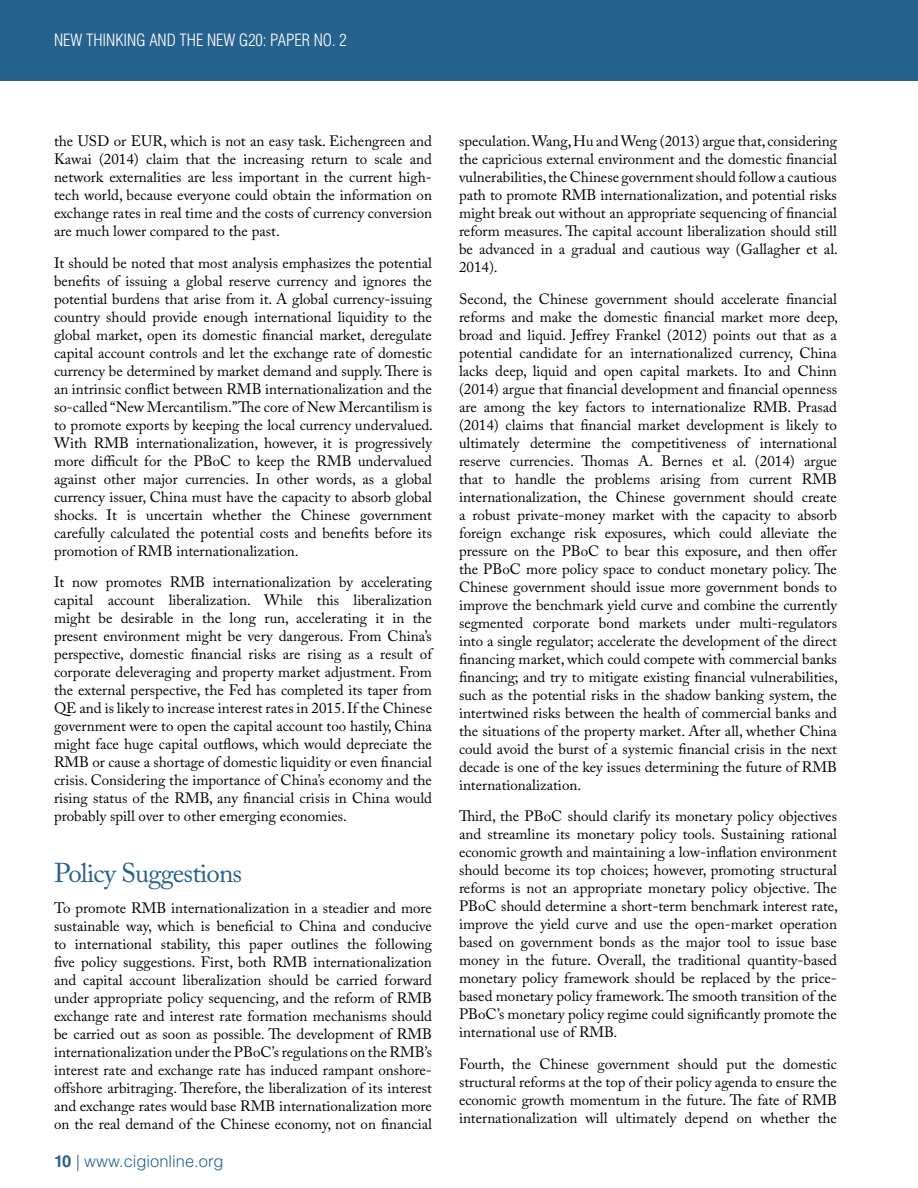
<style>
.page{position:relative;width:918px;height:1188px;background:#fff}
.page>*{position:absolute;margin:0;border:0;box-sizing:border-box;transform-origin:0 0}
.t1{font:27px "Adobe Caslon Pro";letter-spacing:-.03em;color:#27628e}
.t2{font:300 condensed 16.5px "Helvetica LT Std";color:#fff}
.t3{font:300 16.5px "Helvetica LT Std";color:#27628e}
.t4{font:15px/18px "Adobe Caslon Pro";color:#000;text-align:justify}
.s1{font-weight:700}
</style>
<div class="page">
<div style="left:0;top:0;width:918px;height:81px;background:#27628e"></div>
<p class="t2" style="left:54px;top:30px;width:294px">NEW THINKING AND THE NEW G20: PAPER NO. 2</p>
<p class="t4" style="left:54px;top:132px;width:380px">the USD or EUR, which is not an easy task. Eichengreen and Kawai (2014) claim that the increasing return to scale and network externalities are less important in the current high&shy;tech world, because everyone could obtain the information on exchange rates in real time and the costs of currency conversion are much lower compared to the past.</p>
<p class="t4" style="left:54px;top:253px;width:381px">It should be noted that most analysis emphasizes the potential benefits of issuing a global reserve currency and ignores the potential burdens that arise from it. A global currency-issuing country should provide enough international liquidity to the global market, open its domestic financial market, deregulate capital account controls and let the exchange rate of domestic currency be determined by market demand and supply. There is an intrinsic conflict between RMB internationalization and the so-called “New Mercantilism.” The core of New Mercantilism is to promote exports by keeping the local currency undervalued.<br>With RMB internationalization, however, it is progressively more difficult for the PBoC to keep the RMB undervalued against other major currencies. In other words, as a global currency issuer, China must have the capacity to absorb global shocks. It is uncertain whether the Chinese government carefully calculated the potential costs and benefits before its promotion of RMB internationalization.</p>
<p class="t4" style="left:54px;top:573px;width:380px">It now promotes RMB internationalization by accelerating capital account liberalization. While this liberalization might be desirable in the long run, accelerating it in the present environment might be very dangerous. From China’s perspective, domestic financial risks are rising as a result of corporate deleveraging and property market adjustment. From the external perspective, the Fed has completed its taper from QE and is likely to increase interest rates in 2015. If the Chinese government were to open the capital account too hastily, China might face huge capital outflows, which would depreciate the RMB or cause a shortage of domestic liquidity or even financial crisis. Considering the importance of China’s economy and the rising status of the RMB, any financial crisis in China would probably spill over to other emerging economies.</p>
<h1 class="t1" style="left:54px;top:857px;width:190px">Policy Suggestions</h1>
<p class="t4" style="left:54px;top:899px;width:380px">To promote RMB internationalization in a steadier and more sustainable way, which is beneficial to China and conducive to international stability, this paper outlines the following five policy suggestions. First, both RMB internationalization and capital account liberalization should be carried forward under appropriate policy sequencing, and the reform of RMB exchange rate and interest rate formation mechanisms should be carried out as soon as possible. The development of RMB internationalization under the PBoC’s regulations on the RMB’s interest rate and exchange rate has induced rampant onshore&shy;offshore arbitraging. Therefore, the liberalization of its interest and exchange rates would base RMB internationalization more on the real demand of the Chinese economy, not on financial</p>
<p class="t3" style="left:54px;top:1151px;width:171px"><span class="s1">10</span> | www.cigionline.org</p>
<p class="t4" style="left:459px;top:132px;width:381px">speculation. Wang, Hu and Weng (2013) argue that, considering the capricious external environment and the domestic financial vulnerabilities, the Chinese government should follow a cautious path to promote RMB internationalization, and potential risks might break out without an appropriate sequencing of financial reform measures. The capital account liberalization should still be advanced in a gradual and cautious way (Gallagher et al.<br>2014).</p>
<p class="t4" style="left:459px;top:289px;width:381px">Second, the Chinese government should accelerate financial reforms and make the domestic financial market more deep, broad and liquid. Jeffrey Frankel (2012) points out that as a potential candidate for an internationalized currency, China lacks deep, liquid and open capital markets. Ito and Chinn (2014) argue that financial development and financial openness are among the key factors to internationalize RMB. Prasad (2014) claims that financial market development is likely to ultimately determine the competitiveness of international reserve currencies. Thomas A. Bernes et al. (2014) argue that to handle the problems arising from current RMB internationalization, the Chinese government should create a robust private-money market with the capacity to absorb foreign exchange risk exposures, which could alleviate the pressure on the PBoC to bear this exposure, and then offer the PBoC more policy space to conduct monetary policy. The Chinese government should issue more government bonds to improve the benchmark yield curve and combine the currently segmented corporate bond markets under multi-regulators into a single regulator; accelerate the development of the direct financing market, which could compete with commercial banks financing; and try to mitigate existing financial vulnerabilities, such as the potential risks in the shadow banking system, the intertwined risks between the health of commercial banks and the situations of the property market. After all, whether China could avoid the burst of a systemic financial crisis in the next decade is one of the key issues determining the future of RMB internationalization.</p>
<p class="t4" style="left:459px;top:807px;width:381px">Third, the PBoC should clarify its monetary policy objectives and streamline its monetary policy tools. Sustaining rational economic growth and maintaining a low-inflation environment should become its top choices; however, promoting structural reforms is not an appropriate monetary policy objective. The PBoC should determine a short-term benchmark interest rate, improve the yield curve and use the open-market operation based on government bonds as the major tool to issue base money in the future. Overall, the traditional quantity-based monetary policy framework should be replaced by the price&shy;based monetary policy framework. The smooth transition of the PBoC’s monetary policy regime could significantly promote the international use of RMB.</p>
<p class="t4" style="left:459px;top:1054px;width:380px">Fourth, the Chinese government should put the domestic structural reforms at the top of their policy agenda to ensure the economic growth momentum in the future. The fate of RMB internationalization will ultimately depend on whether the</p>
</div>
